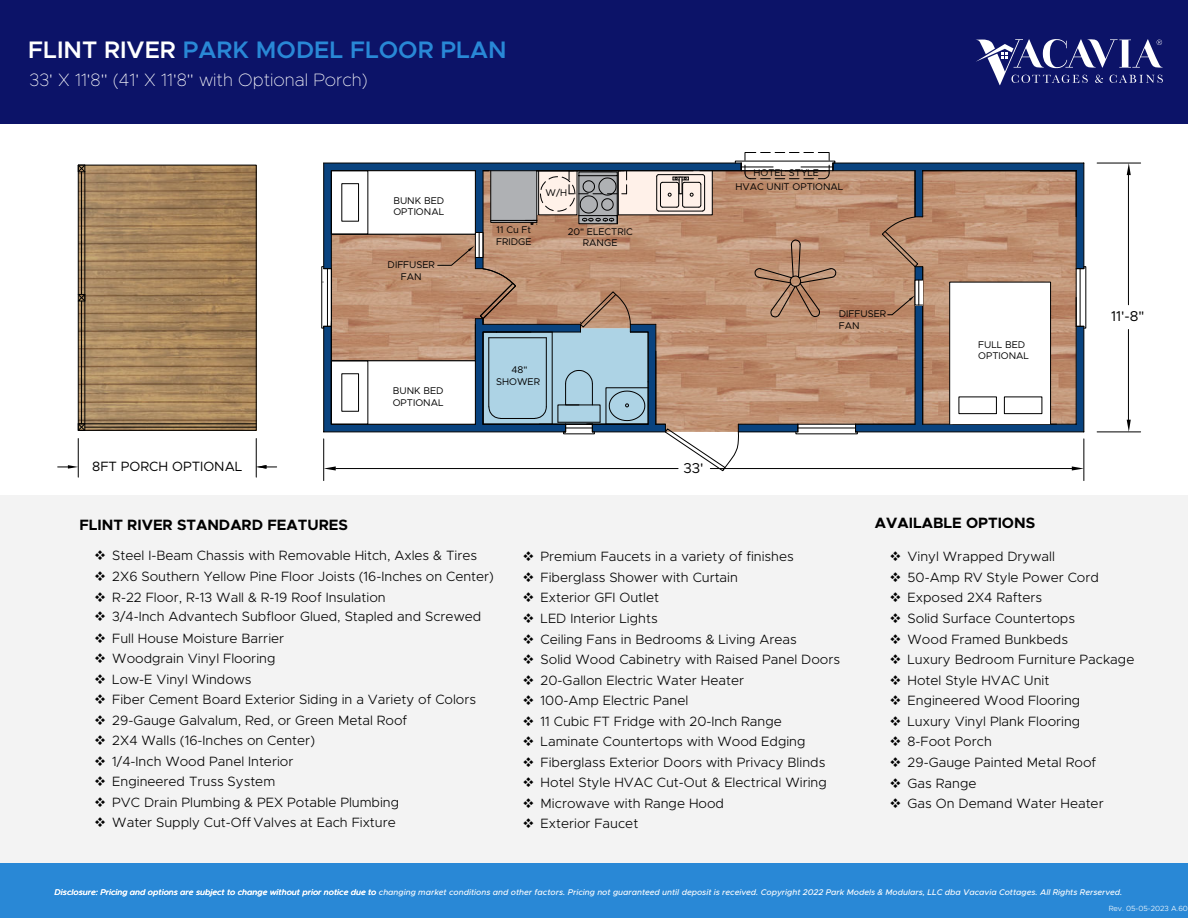
<style>
.page{position:relative;width:1188px;height:918px;background:#fff}
.page>*{position:absolute;margin:0;border:0;box-sizing:border-box;transform-origin:0 0}
.t1{font:600 24px "Metropolis";color:#2988d6}
.t2{font:100 18px "Metropolis";color:#fff}
.t3{font:700 15px "Metropolis";color:#000}
.t4{font:14.4px "Metropolis";color:#000}
.t5{font:300 13.5px "Metropolis";color:#000}
.t6{font:13.5px "Metropolis";color:#000}
.t7{font:9.75px/11.7px "Metropolis";color:#000}
.t8{font:italic 500 8.25px "Metropolis";color:#fff}
.t9{font:300 7.5px "Metropolis";color:#fff}
.s1{color:#fff}
</style>
<div class="page">
<hr style="left:1084px;top:439px;width:1px;height:42px;background:#000">
<hr style="left:323px;top:439px;width:1px;height:42px;background:#000">
<hr style="left:1097px;top:432px;width:44px;height:1px;background:#000">
<hr style="left:1097px;top:163px;width:44px;height:1px;background:#000">
<hr style="left:1128px;top:329px;width:1px;height:91px;background:#000">
<hr style="left:1128px;top:175px;width:1px;height:130px;background:#000">
<svg style="left:1127px;top:420px;width:4px;height:12px"></svg>
<svg style="left:1127px;top:163px;width:4px;height:12px"></svg>
<div style="left:0;top:495px;width:1188px;height:369px;background:#f3f3f3"></div>
<div style="left:0;top:0;width:1188px;height:123px;background:#0c1368"></div>
<div style="left:0;top:864px;width:1188px;height:54px;background:#2988d6"></div>
<svg style="left:77px;top:164px;width:180px;height:267px;background:#a5845b"></svg>
<hr style="left:256px;top:439px;width:1px;height:38px;background:#000">
<hr style="left:78px;top:439px;width:1px;height:38px;background:#000">
<svg style="left:256px;top:465px;width:21px;height:4px"></svg>
<svg style="left:58px;top:465px;width:20px;height:4px"></svg>
<div style="left:78px;top:165px;width:179px;height:266px;border:1px solid #000"></div>
<div style="left:78px;top:165px;width:7px;height:7px;border:1px solid #000"></div>
<div style="left:78px;top:423px;width:7px;height:8px;border:1px solid #000"></div>
<svg style="left:321px;top:152px;width:765px;height:320px"></svg>
<svg style="left:976px;top:39px;width:187px;height:46px"></svg>
<h1 class="t1" style="left:28px;top:34px;width:480px"><span class="s1">FLINT RIVER</span> PARK MODEL FLOOR PLAN</h1>
<h2 class="t2" style="left:30px;top:68px;width:340px">33' X 11'8" (41' X 11'8" with Optional Porch)</h2>
<p class="t7" style="left:393px;top:194px;width:52px">BUNK BED<br>OPTIONAL</p>
<p class="t7" style="left:546px;top:187px;width:23px">W/H</p>
<p class="t7" style="left:388px;top:259px;width:49px;text-align:center">DIFFUSER<br>FAN</p>
<p class="t6" style="left:92px;top:458px;width:152px">8FT PORCH OPTIONAL</p>
<p class="t3" style="left:79px;top:516px;width:270px">FLINT RIVER STANDARD FEATURES</p>
<p class="t7" style="left:393px;top:385px;width:52px">BUNK BED<br>OPTIONAL</p>
<p class="t7" style="left:496px;top:224px;width:37px">11 Cu Ft<br>FRIDGE</p>
<p class="t7" style="left:568px;top:226px;width:66px;text-align:center">20" ELECTRIC<br>RANGE</p>
<p class="t7" style="left:496px;top:364px;width:45px;text-align:center">48"<br>SHOWER</p>
<p class="t7" style="left:754px;top:166px;width:67px">HOTEL STYLE</p>
<p class="t7" style="left:735px;top:180px;width:109px">HVAC UNIT OPTIONAL</p>
<p class="t4" style="left:683px;top:459px;width:22px">33'</p>
<p class="t7" style="left:839px;top:308px;width:49px">DIFFUSER<br>FAN</p>
<p class="t7" style="left:978px;top:338px;width:52px">FULL BED<br>OPTIONAL</p>
<p class="t3" style="left:875px;top:513px;width:162px">AVAILABLE OPTIONS</p>
<p class="t4" style="left:1111px;top:307px;width:35px">11'-8"</p>
<p class="t5" style="left:94px;top:547px;width:384px">❖ Steel I-Beam Chassis with Removable Hitch, Axles &amp; Tires</p>
<p class="t5" style="left:94px;top:568px;width:401px">❖ 2X6 Southern Yellow Pine Floor Joists (16-Inches on Center)</p>
<p class="t5" style="left:94px;top:589px;width:293px">❖ R-22 Floor, R-13 Wall &amp; R-19 Roof Insulation</p>
<p class="t5" style="left:94px;top:608px;width:388px">❖ 3/4-Inch Advantech Subfloor Glued, Stapled and Screwed</p>
<p class="t5" style="left:94px;top:630px;width:191px">❖ Full House Moisture Barrier</p>
<p class="t5" style="left:94px;top:650px;width:183px">❖ Woodgrain Vinyl Flooring</p>
<p class="t5" style="left:94px;top:671px;width:159px">❖ Low-E Vinyl Windows</p>
<p class="t5" style="left:94px;top:691px;width:383px">❖ Fiber Cement Board Exterior Siding in a Variety of Colors</p>
<p class="t5" style="left:94px;top:712px;width:314px">❖ 29-Gauge Galvalum, Red, or Green Metal Roof</p>
<p class="t5" style="left:94px;top:732px;width:222px">❖ 2X4 Walls (16-Inches on Center)</p>
<p class="t5" style="left:94px;top:753px;width:201px">❖ 1/4-Inch Wood Panel Interior</p>
<p class="t5" style="left:94px;top:773px;width:182px">❖ Engineered Truss System</p>
<p class="t5" style="left:94px;top:794px;width:306px">❖ PVC Drain Plumbing &amp; PEX Potable Plumbing</p>
<p class="t5" style="left:94px;top:814px;width:303px">❖ Water Supply Cut-Off Valves at Each Fixture</p>
<p class="t5" style="left:523px;top:548px;width:273px">❖ Premium Faucets in a variety of finishes</p>
<p class="t5" style="left:523px;top:569px;width:217px">❖ Fiberglass Shower with Curtain</p>
<p class="t5" style="left:523px;top:589px;width:138px">❖ Exterior GFI Outlet</p>
<p class="t5" style="left:523px;top:610px;width:137px">❖ LED Interior Lights</p>
<p class="t5" style="left:523px;top:631px;width:276px">❖ Ceiling Fans in Bedrooms &amp; Living Areas</p>
<p class="t5" style="left:523px;top:651px;width:319px">❖ Solid Wood Cabinetry with Raised Panel Doors</p>
<p class="t5" style="left:523px;top:672px;width:223px">❖ 20-Gallon Electric Water Heater</p>
<p class="t5" style="left:523px;top:692px;width:167px">❖ 100-Amp Electric Panel</p>
<p class="t5" style="left:523px;top:713px;width:261px">❖ 11 Cubic FT Fridge with 20-Inch Range</p>
<p class="t5" style="left:523px;top:733px;width:284px">❖ Laminate Countertops with Wood Edging</p>
<p class="t5" style="left:523px;top:754px;width:304px">❖ Fiberglass Exterior Doors with Privacy Blinds</p>
<p class="t5" style="left:523px;top:774px;width:306px">❖ Hotel Style HVAC Cut-Out &amp; Electrical Wiring</p>
<p class="t5" style="left:523px;top:795px;width:203px">❖ Microwave with Range Hood</p>
<p class="t5" style="left:523px;top:815px;width:117px">❖ Exterior Faucet</p>
<p class="t5" style="left:890px;top:548px;width:167px">❖ Vinyl Wrapped Drywall</p>
<p class="t5" style="left:890px;top:569px;width:211px">❖ 50-Amp RV Style Power Cord</p>
<p class="t5" style="left:890px;top:589px;width:154px">❖ Exposed 2X4 Rafters</p>
<p class="t5" style="left:890px;top:610px;width:187px">❖ Solid Surface Countertops</p>
<p class="t5" style="left:890px;top:631px;width:180px">❖ Wood Framed Bunkbeds</p>
<p class="t5" style="left:890px;top:651px;width:246px">❖ Luxury Bedroom Furniture Package</p>
<p class="t5" style="left:890px;top:672px;width:161px">❖ Hotel Style HVAC Unit</p>
<p class="t5" style="left:890px;top:692px;width:192px">❖ Engineered Wood Flooring</p>
<p class="t5" style="left:890px;top:713px;width:192px">❖ Luxury Vinyl Plank Flooring</p>
<p class="t5" style="left:890px;top:733px;width:104px">❖ 8-Foot Porch</p>
<p class="t5" style="left:890px;top:754px;width:208px">❖ 29-Gauge Painted Metal Roof</p>
<p class="t5" style="left:890px;top:774px;width:88px">❖ Gas Range</p>
<p class="t5" style="left:890px;top:795px;width:216px">❖ Gas On Demand Water Heater</p>
<p class="t8" style="left:55px;top:887px;width:1069px">Disclosure: Pricing and options are subject to change without prior notice due to changing market conditions and other factors. Pricing not guaranteed until deposit is received. Copyright 2022 Park Models &amp; Modulars, LLC dba Vacavia Cottages. All Rights Rerserved.</p>
<p class="t9" style="left:1109px;top:904px;width:81px">Rev. 05-05-2023 A.60</p>
</div>
